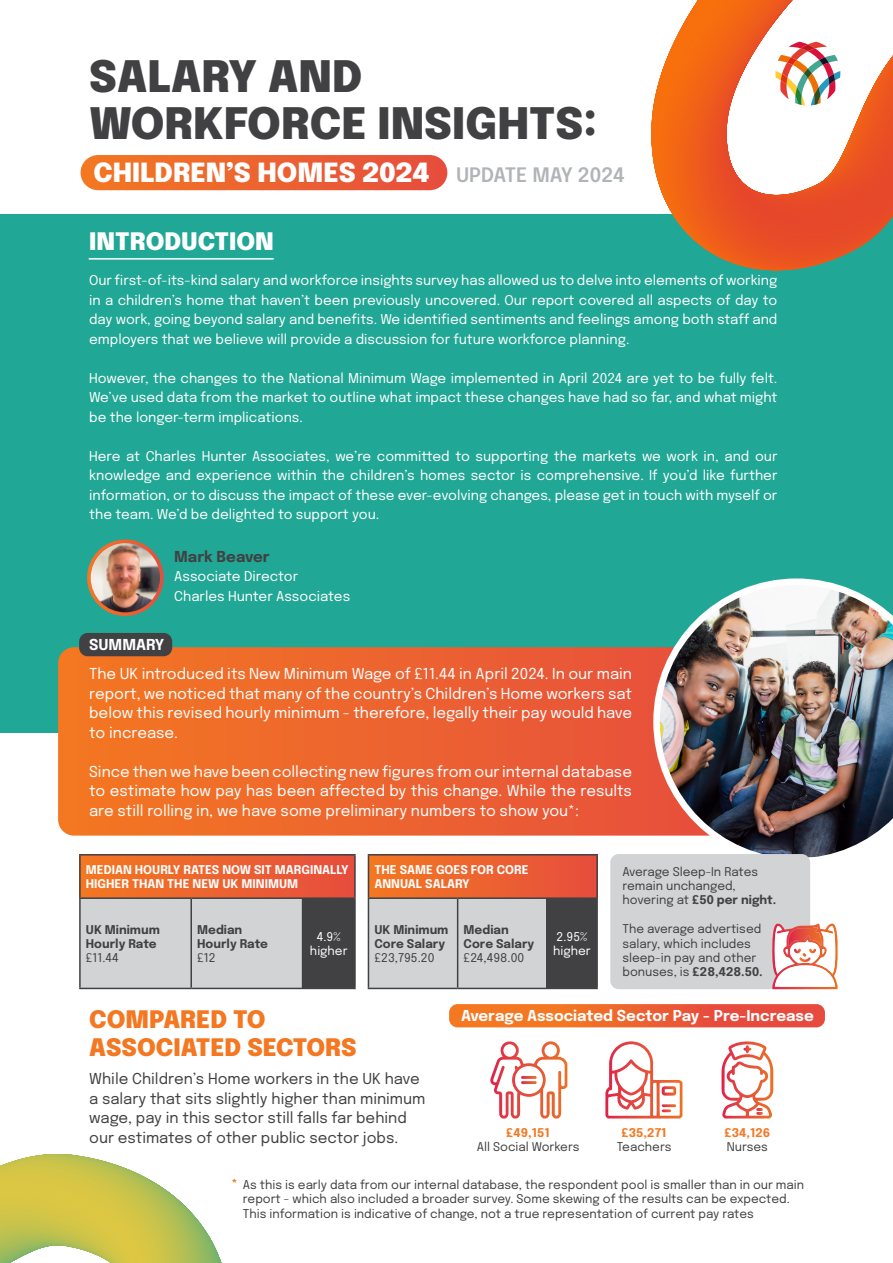
<style>
.page{position:relative;width:893px;height:1263px;background:#fff}
.page>*{position:absolute;margin:0;border:0;box-sizing:border-box;transform-origin:0 0}
.t1{font:900 43.2px/47px "Epilogue";color:#414042}
.t2{font:900 26.25px "Epilogue";color:#fff}
.t3{font:900 24px/28.8px "Epilogue";color:#f47721}
.t4{font:900 24px "Epilogue";color:#fff}
.t5{font:15px/19.5px "Epilogue";color:#fff;text-align:justify}
.t6{font:15px/19.5px "Epilogue";color:#414042}
.t7{font:700 15px "Epilogue";color:#fff}
.t8{font:700 15px "Epilogue";color:#414042}
.t9{font:13.5px/19.5px "Epilogue";color:#fff;text-align:justify}
.t10{font:700 13.5px "Epilogue";color:#f47721}
.t11{font:12px/14.4px "Epilogue";color:#414042}
.t12{font:700 12px/14.4px "Epilogue";color:#fff}
.t13{font:700 12px/14.4px "Epilogue";color:#414042}
.t14{font:12px/14.4px "Epilogue";color:#fff;text-align:center}
.t15{font:700 12px "Epilogue";color:#f47721}
.s1{font-weight:600;font-size:19.8px;color:#b1b4b6}
.s2{font-weight:700}
</style>
<div class="page">
<div style="left:0;top:214px;width:893px;height:518px;background:#21a795"></div>
<svg style="left:58px;top:647px;width:595px;height:189px;background:#ed652e"></svg>
<div style="left:79px;top:633px;width:93px;height:23px;background:#414042;border-radius:9px"></div>
<div style="left:81px;top:155px;width:366px;height:35px;background:linear-gradient(to right,#f37822,#e64d3e);border-radius:18px"></div>
<div style="left:80px;top:855px;width:275px;height:43px;background:linear-gradient(to right,#f37822,#e64d3e)"></div>
<div style="left:81px;top:899px;width:221px;height:89px;background:#d1d3d4"></div>
<div style="left:303px;top:898px;width:52px;height:90px;background:#414042"></div>
<hr style="left:79px;top:854px;width:112px;height:1px;background:#414042">
<hr style="left:79px;top:855px;width:2px;height:42px;background:#414042">
<hr style="left:191px;top:854px;width:112px;height:1px;background:#414042">
<hr style="left:303px;top:854px;width:53px;height:1px;background:#414042">
<hr style="left:354px;top:855px;width:2px;height:42px;background:#414042">
<hr style="left:79px;top:897px;width:112px;height:2px;background:#414042">
<hr style="left:79px;top:899px;width:2px;height:89px;background:#414042">
<hr style="left:191px;top:897px;width:112px;height:2px;background:#414042">
<hr style="left:190px;top:899px;width:2px;height:89px;background:#414042">
<hr style="left:303px;top:897px;width:53px;height:2px;background:#414042">
<hr style="left:302px;top:899px;width:1px;height:89px;background:#414042">
<hr style="left:354px;top:899px;width:2px;height:89px;background:#414042">
<hr style="left:79px;top:988px;width:112px;height:1px;background:#414042">
<hr style="left:191px;top:988px;width:112px;height:1px;background:#414042">
<hr style="left:303px;top:988px;width:53px;height:1px;background:#414042">
<div style="left:368px;top:855px;width:229px;height:43px;background:linear-gradient(to right,#f37822,#e64d3d)"></div>
<div style="left:369px;top:899px;width:177px;height:89px;background:#d1d3d4"></div>
<div style="left:547px;top:898px;width:50px;height:90px;background:#414042"></div>
<hr style="left:368px;top:854px;width:90px;height:1px;background:#414042">
<hr style="left:368px;top:855px;width:1px;height:42px;background:#414042">
<hr style="left:458px;top:854px;width:89px;height:1px;background:#414042">
<hr style="left:547px;top:854px;width:51px;height:1px;background:#414042">
<hr style="left:596px;top:855px;width:2px;height:42px;background:#414042">
<hr style="left:368px;top:897px;width:90px;height:2px;background:#414042">
<hr style="left:368px;top:899px;width:1px;height:89px;background:#414042">
<hr style="left:458px;top:897px;width:89px;height:2px;background:#414042">
<hr style="left:457px;top:899px;width:1px;height:89px;background:#414042">
<hr style="left:547px;top:897px;width:51px;height:2px;background:#414042">
<hr style="left:546px;top:899px;width:2px;height:89px;background:#414042">
<hr style="left:596px;top:899px;width:2px;height:89px;background:#414042">
<hr style="left:368px;top:988px;width:90px;height:1px;background:#414042">
<hr style="left:458px;top:988px;width:89px;height:1px;background:#414042">
<hr style="left:547px;top:988px;width:51px;height:1px;background:#414042">
<svg style="left:87px;top:539px;width:77px;height:77px"></svg>
<img style="left:91px;top:543px;width:69px;height:69px;border-radius:35px">
<img style="left:653px;top:578px;width:240px;height:282px">
<div style="left:610px;top:854px;width:200px;height:135px;background:#d1d3d4;border-radius:9px"></div>
<svg style="left:449px;top:1004px;width:376px;height:23px;background:#ed6331"></svg>
<svg style="left:0;top:1154px;width:222px;height:109px"></svg>
<svg style="left:651px;top:0;width:242px;height:271px"></svg>
<svg style="left:772px;top:924px;width:66px;height:65px"></svg>
<svg style="left:490px;top:1041px;width:77px;height:77px"></svg>
<svg style="left:605px;top:1041px;width:77px;height:77px"></svg>
<svg style="left:721px;top:1041px;width:52px;height:77px"></svg>
<hr style="left:89px;top:258px;width:185px;height:2px;background:#fff">
<h1 class="t1" style="left:89px;top:51px;width:509px">SALARY AND<br>WORKFORCE INSIGHTS:</h1>
<h2 class="t2" style="left:93px;top:154px;width:533px">CHILDREN’S HOMES 2024 <span class="s1">UPDATE MAY 2024</span></h2>
<h3 class="t4" style="left:89px;top:225px;width:186px">INTRODUCTION</h3>
<p class="t9" style="left:89px;top:270px;width:690px">Our first-of-its-kind salary and workforce insights survey has allowed us to delve into elements of working in a children’s home that haven’t been previously uncovered. Our report covered all aspects of day to day work, going beyond salary and benefits. We identified sentiments and feelings among both staff and employers that we believe will provide a discussion for future workforce planning.</p>
<p class="t9" style="left:89px;top:368px;width:690px">However, the changes to the National Minimum Wage implemented in April 2024 are yet to be fully felt.<br>We’ve used data from the market to outline what impact these changes have had so far, and what might be the longer-term implications.</p>
<p class="t9" style="left:89px;top:446px;width:690px">Here at Charles Hunter Associates, we’re committed to supporting the markets we work in, and our knowledge and experience within the children’s homes sector is comprehensive. If you’d like further information, or to discuss the impact of these ever-evolving changes, please get in touch with myself or the team. We’d be delighted to support you.</p>
<p class="t8" style="left:174px;top:546px;width:97px">Mark Beaver</p>
<p class="t9" style="left:174px;top:566px;width:178px">Associate Director<br>Charles Hunter Associates</p>
<p class="t7" style="left:89px;top:634px;width:77px">SUMMARY</p>
<p class="t5" style="left:89px;top:663px;width:544px">The UK introduced its New Minimum Wage of £11.44 in April 2024. In our main report, we noticed that many of the country’s Children’s Home workers sat below this revised hourly minimum - therefore, legally their pay would have to increase.</p>
<p class="t5" style="left:89px;top:761px;width:544px">Since then we have been collecting new figures from our internal database to estimate how pay has been affected by this change. While the results are still rolling in, we have some preliminary numbers to show you*:</p>
<p class="t12" style="left:86px;top:862px;width:264px">MEDIAN HOURLY RATES NOW SIT MARGINALLY<br>HIGHER THAN THE NEW UK MINIMUM</p>
<p class="t13" style="left:86px;top:921px;width:76px">UK Minimum<br>Hourly Rate</p>
<p class="t11" style="left:86px;top:950px;width:35px">£11.44</p>
<p class="t13" style="left:197px;top:921px;width:72px">Median<br>Hourly Rate</p>
<p class="t11" style="left:197px;top:950px;width:20px">£12</p>
<p class="t14" style="left:310px;top:929px;width:39px">4.9% higher</p>
<p class="t12" style="left:374px;top:862px;width:156px">THE SAME GOES FOR CORE<br>ANNUAL SALARY</p>
<p class="t13" style="left:374px;top:921px;width:76px">UK Minimum<br>Core Salary</p>
<p class="t11" style="left:374px;top:950px;width:62px">£23,795.20</p>
<p class="t13" style="left:464px;top:921px;width:72px">Median<br>Core Salary</p>
<p class="t11" style="left:464px;top:950px;width:62px">£24,498.00</p>
<p class="t14" style="left:553px;top:929px;width:39px;text-align:left">2.95% higher</p>
<p class="t11" style="left:622px;top:863px;width:155px">Average Sleep-In Rates remain unchanged, hovering at <span class="s2">£50 per night.</span></p>
<p class="t11" style="left:622px;top:921px;width:142px">The average advertised salary, which includes sleep-in pay and other bonuses, is <span class="s2">£28,428.50.</span></p>
<h3 class="t3" style="left:89px;top:1003px;width:269px">COMPARED TO<br>ASSOCIATED SECTORS</h3>
<p class="t6" style="left:89px;top:1068px;width:338px">While Children’s Home workers in the UK have a salary that sits slightly higher than minimum wage, pay in this sector still falls far behind our estimates of other public sector jobs.</p>
<p class="t7" style="left:461px;top:1005px;width:354px">Average Associated Sector Pay - Pre-Increase</p>
<p class="t15" style="left:506px;top:1124px;width:45px">£49,151</p>
<p class="t11" style="left:477px;top:1139px;width:104px">All Social Workers</p>
<p class="t15" style="left:621px;top:1124px;width:47px">£35,271</p>
<p class="t11" style="left:617px;top:1139px;width:56px">Teachers</p>
<p class="t15" style="left:724px;top:1124px;width:48px">£34,126</p>
<p class="t11" style="left:727px;top:1139px;width:43px">Nurses</p>
<p class="t10" style="left:231px;top:1174px;width:8px">*</p>
<p class="t11" style="left:243px;top:1177px;width:563px">As this is early data from our internal database, the respondent pool is smaller than in our main report - which also included a broader survey. Some skewing of the results can be expected.<br>This information is indicative of change, not a true representation of current pay rates</p>
</div>
